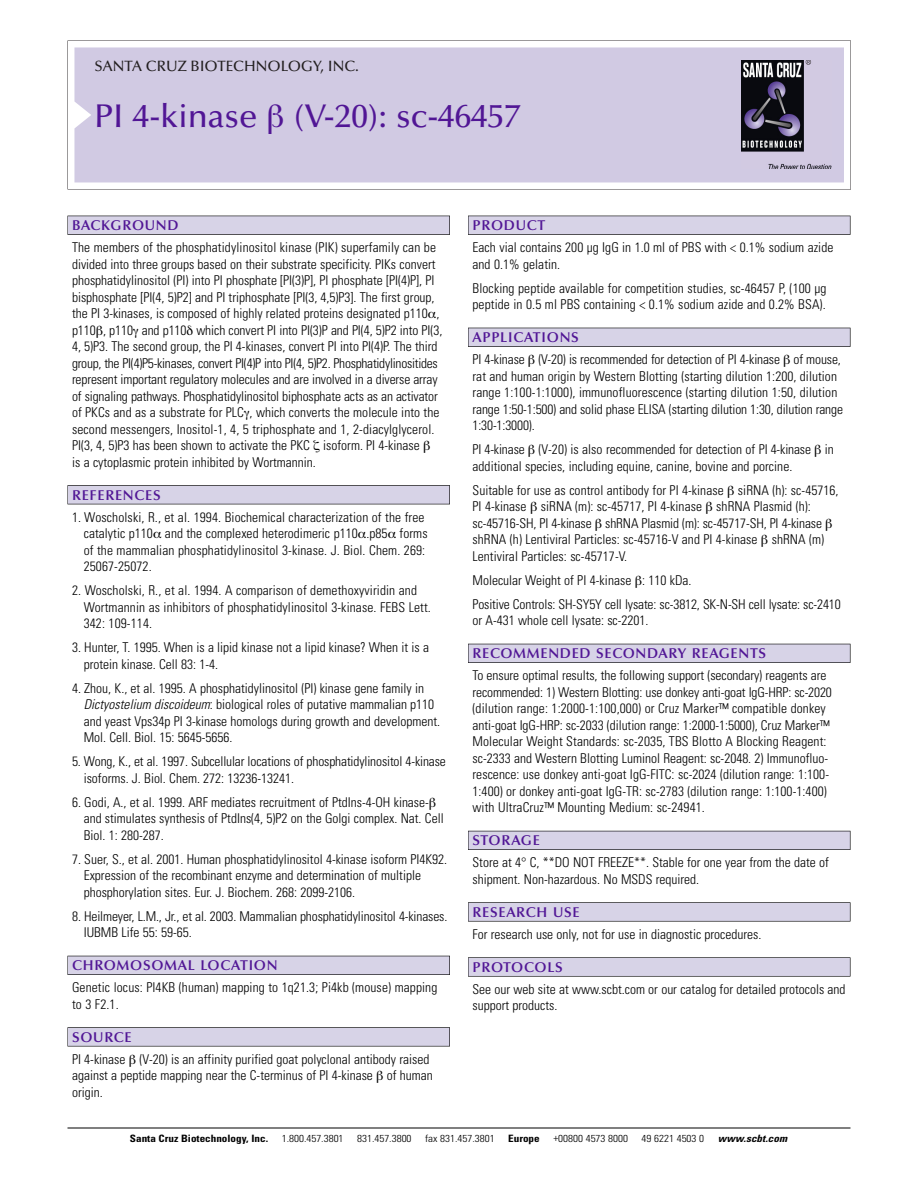
<style>
.page{position:relative;width:918px;height:1188px;background:#fff}
.page>*{position:absolute;margin:0;border:0;box-sizing:border-box;transform-origin:0 0}
.t1{font:500 33px "Optima";color:#511695}
.t2{font:500 15px "Optima";color:#231f20}
.t3{font:600 14.25px "Optima";letter-spacing:.05em;color:#511695}
.t4{font:300 condensed 13.5px/16.5px "Univers";color:#000}
.t5{font:300 condensed 10.2px "Univers";color:#000;scale:1.1 1}
.t6{font:700 condensed 10.2px "Univers";color:#000;scale:1.1 1}
.t7{font:italic 700 condensed 10.2px "Univers";letter-spacing:.005em;color:#000;scale:1.1 1}
.s1{font-style:italic}
</style>
<div class="page">
<svg style="left:68px;top:40px;width:783px;height:149px"></svg>
<div style="left:74px;top:47px;width:770px;height:135px;background:#d1cae3"></div>
<img style="left:741px;top:60px;width:90px;height:108px">
<div style="left:68px;top:216px;width:382px;height:19px;background:#525155"></div>
<div style="left:68px;top:216px;width:381px;height:18px;background:#d7d3e7"></div>
<div style="left:68px;top:485px;width:382px;height:19px;background:#525155"></div>
<div style="left:68px;top:486px;width:381px;height:18px;background:#d7d3e7"></div>
<div style="left:68px;top:956px;width:382px;height:19px;background:#525158"></div>
<div style="left:68px;top:956px;width:381px;height:18px;background:#d7d3e7"></div>
<div style="left:68px;top:1027px;width:382px;height:19px;background:#575759"></div>
<div style="left:68px;top:1028px;width:381px;height:18px;background:#d7d3e7"></div>
<div style="left:468px;top:216px;width:382px;height:19px;background:#525155"></div>
<div style="left:468px;top:216px;width:382px;height:18px;background:#d7d3e7"></div>
<div style="left:468px;top:328px;width:382px;height:19px;background:#515055"></div>
<div style="left:468px;top:328px;width:382px;height:18px;background:#d7d3e7"></div>
<div style="left:468px;top:644px;width:382px;height:19px;background:#525158"></div>
<div style="left:468px;top:644px;width:382px;height:18px;background:#d7d3e7"></div>
<div style="left:468px;top:831px;width:382px;height:19px;background:#54535a"></div>
<div style="left:468px;top:831px;width:382px;height:18px;background:#d7d3e7"></div>
<svg style="left:468px;top:902px;width:382px;height:20px"></svg>
<div style="left:468px;top:903px;width:382px;height:18px;background:#d7d3e7"></div>
<div style="left:468px;top:957px;width:382px;height:20px;background:#666667"></div>
<div style="left:468px;top:958px;width:382px;height:18px;background:#d7d3e7"></div>
<hr style="left:68px;top:1128px;width:782px;height:1px;background:#000">
<svg style="left:269px;top:105px;width:14px;height:29px"></svg>
<p class="t2" style="left:94px;top:61px;width:266px">SANTA CRUZ BIOTECHNOLOGY, INC.</p>
<h1 class="t1" style="left:94px;top:103px;width:428px">PI 4-kinase (V-20): sc-46457</h1>
<p class="t3" style="left:72px;top:219px;width:108px">BACKGROUND</p>
<p class="t4" style="left:72px;top:240px;width:372px">The members of the phosphatidylinositol kinase (PIK) superfamily can be divided into three groups based on their substrate specificity. PIKs convert phosphatidylinositol (PI) into PI phosphate [PI(3)P], PI phosphate [PI(4)P], PI bisphosphate [PI(4, 5)P2] and PI triphosphate [PI(3, 4,5)P3]. The first group, the PI 3-kinases, is composed of highly related proteins designated p110 , p110 , p110 and p110 which convert PI into PI(3)P and PI(4, 5)P2 into PI(3, 4, 5)P3. The second group, the PI 4-kinases, convert PI into PI(4)P. The third group, the PI(4)P5-kinases, convert PI(4)P into PI(4, 5)P2. Phosphatidylinositides represent important regulatory molecules and are involved in a diverse array of signaling pathways. Phosphatidylinositol biphosphate acts as an activator of PKCs and as a substrate for PLC , which converts the molecule into the second messengers, Inositol-1, 4, 5 triphosphate and 1, 2-diacylglycerol.<br>PI(3, 4, 5)P3 has been shown to activate the PKC isoform. PI 4-kinase<br>is a cytoplasmic protein inhibited by Wortmannin.</p>
<p class="t3" style="left:72px;top:489px;width:90px">REFERENCES</p>
<p class="t4" style="left:84px;top:510px;width:345px;text-indent:-12px">1. Woscholski, R., et al. 1994. Biochemical characterization of the free catalytic p110 and the complexed heterodimeric p110 .p85 forms of the mammalian phosphatidylinositol 3-kinase. J. Biol. Chem. 269:<br>25067-25072.</p>
<p class="t4" style="left:84px;top:583px;width:349px;text-indent:-12px">2. Woscholski, R., et al. 1994. A comparison of demethoxyviridin and<br>Wortmannin as inhibitors of phosphatidylinositol 3-kinase. FEBS Lett.<br>342: 109-114.</p>
<p class="t4" style="left:84px;top:640px;width:347px;text-indent:-12px">3. Hunter, T. 1995. When is a lipid kinase not a lipid kinase? When it is a protein kinase. Cell 83: 1-4.</p>
<p class="t4" style="left:84px;top:681px;width:358px;text-indent:-12px">4. Zhou, K., et al. 1995. A phosphatidylinositol (PI) kinase gene family in <span class="s1">Dictyostelium discoideum</span>: biological roles of putative mammalian p110 and yeast Vps34p PI 3-kinase homologs during growth and development.<br>Mol. Cell. Biol. 15: 5645-5656.</p>
<p class="t4" style="left:84px;top:754px;width:364px;text-indent:-12px">5. Wong, K., et al. 1997. Subcellular locations of phosphatidylinositol 4-kinase isoforms. J. Biol. Chem. 272: 13236-13241.</p>
<p class="t4" style="left:84px;top:795px;width:361px;text-indent:-12px">6. Godi, A., et al. 1999. ARF mediates recruitment of PtdIns-4-OH kinase&shy;and stimulates synthesis of PtdIns(4, 5)P2 on the Golgi complex. Nat. Cell<br>Biol. 1: 280-287.</p>
<p class="t4" style="left:84px;top:852px;width:365px;text-indent:-12px">7. Suer, S., et al. 2001. Human phosphatidylinositol 4-kinase isoform PI4K92.<br>Expression of the recombinant enzyme and determination of multiple phosphorylation sites. Eur. J. Biochem. 268: 2099-2106.</p>
<p class="t4" style="left:84px;top:909px;width:365px;text-indent:-12px">8. Heilmeyer, L.M., Jr., et al. 2003. Mammalian phosphatidylinositol 4-kinases.<br>IUBMB Life 55: 59-65.</p>
<p class="t3" style="left:72px;top:960px;width:207px">CHROMOSOMAL LOCATION</p>
<p class="t4" style="left:72px;top:980px;width:367px">Genetic locus: PI4KB (human) mapping to 1q21.3; Pi4kb (mouse) mapping to 3 F2.1.</p>
<p class="t3" style="left:72px;top:1031px;width:61px">SOURCE</p>
<p class="t4" style="left:72px;top:1052px;width:362px">PI 4-kinase (V-20) is an affinity purified goat polyclonal antibody raised against a peptide mapping near the C-terminus of PI 4-kinase of human origin.</p>
<p class="t3" style="left:473px;top:219px;width:74px">PRODUCT</p>
<p class="t4" style="left:473px;top:240px;width:362px">Each vial contains 200 µg IgG in 1.0 ml of PBS with &lt; 0.1% sodium azide and 0.1% gelatin.</p>
<p class="t4" style="left:473px;top:281px;width:356px">Blocking peptide available for competition studies, sc-46457 P, (100 µg peptide in 0.5 ml PBS containing &lt; 0.1% sodium azide and 0.2% BSA).</p>
<p class="t3" style="left:473px;top:332px;width:108px">APPLICATIONS</p>
<p class="t4" style="left:473px;top:352px;width:372px">PI 4-kinase (V-20) is recommended for detection of PI 4-kinase of mouse, rat and human origin by Western Blotting (starting dilution 1:200, dilution range 1:100-1:1000), immunofluorescence (starting dilution 1:50, dilution range 1:50-1:500) and solid phase ELISA (starting dilution 1:30, dilution range 1:30-1:3000).</p>
<p class="t4" style="left:473px;top:442px;width:363px">PI 4-kinase (V-20) is also recommended for detection of PI 4-kinase in additional species, including equine, canine, bovine and porcine.</p>
<p class="t4" style="left:473px;top:483px;width:368px">Suitable for use as control antibody for PI 4-kinase siRNA (h): sc-45716, PI 4-kinase siRNA (m): sc-45717, PI 4-kinase shRNA Plasmid (h): sc-45716-SH, PI 4-kinase shRNA Plasmid (m): sc-45717-SH, PI 4-kinase shRNA (h) Lentiviral Particles: sc-45716-V and PI 4-kinase shRNA (m)<br>Lentiviral Particles: sc-45717-V.</p>
<p class="t4" style="left:473px;top:569px;width:370px;line-height:24px">Molecular Weight of PI 4-kinase : 110 kDa.<br>Positive Controls: SH-SY5Y cell lysate: sc-3812, SK-N-SH cell lysate: sc-2410</p>
<p class="t4" style="left:473px;top:613px;width:178px">or A-431 whole cell lysate: sc-2201.</p>
<p class="t3" style="left:473px;top:648px;width:295px">RECOMMENDED SECONDARY REAGENTS</p>
<p class="t4" style="left:473px;top:668px;width:361px">To ensure optimal results, the following support (secondary) reagents are recommended: 1) Western Blotting: use donkey anti-goat IgG-HRP: sc-2020 (dilution range: 1:2000-1:100,000) or Cruz Marker™ compatible donkey anti-goat IgG-HRP: sc-2033 (dilution range: 1:2000-1:5000), Cruz Marker™ Molecular Weight Standards: sc-2035, TBS Blotto A Blocking Reagent: sc-2333 and Western Blotting Luminol Reagent: sc-2048. 2) Immunofluo&shy;rescence: use donkey anti-goat IgG-FITC: sc-2024 (dilution range: 1:100- 1:400) or donkey anti-goat IgG-TR: sc-2783 (dilution range: 1:100-1:400) with UltraCruz™ Mounting Medium: sc-24941.</p>
<p class="t3" style="left:473px;top:835px;width:69px">STORAGE</p>
<p class="t4" style="left:473px;top:855px;width:358px">Store at 4° C, **DO NOT FREEZE**. Stable for one year from the date of shipment. Non-hazardous. No MSDS required.</p>
<p class="t3" style="left:473px;top:906px;width:109px">RESEARCH USE</p>
<p class="t4" style="left:473px;top:927px;width:290px">For research use only, not for use in diagnostic procedures.</p>
<p class="t3" style="left:473px;top:961px;width:92px">PROTOCOLS</p>
<p class="t4" style="left:473px;top:982px;width:375px">See our web site at www.scbt.com or our catalog for detailed protocols and support products.</p>
<p class="t6" style="left:130px;top:1135px;width:127px">Santa Cruz Biotechnology, Inc.</p>
<p class="t5" style="left:282px;top:1135px;width:58px">1.800.457.3801</p>
<p class="t5" style="left:357px;top:1135px;width:51px">831.457.3800</p>
<p class="t5" style="left:425px;top:1135px;width:65px">fax 831.457.3801</p>
<p class="t6" style="left:508px;top:1135px;width:30px">Europe</p>
<p class="t5" style="left:553px;top:1135px;width:69px">+00800 4573 8000</p>
<p class="t5" style="left:642px;top:1135px;width:58px">49 6221 4503 0</p>
<p class="t7" style="left:718px;top:1135px;width:64px">www.scbt.com</p>
</div>
